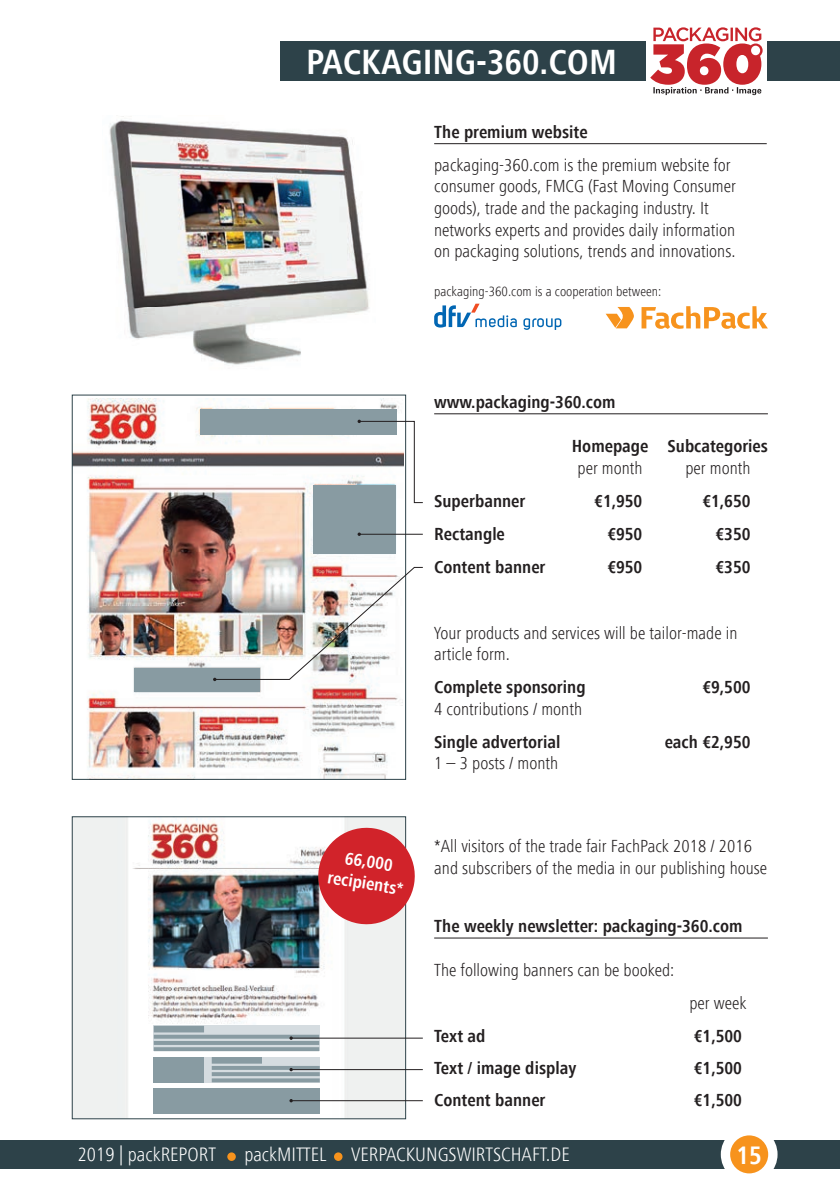
<style>
.page{position:relative;width:840px;height:1191px;background:#fff}
.page>*{position:absolute;margin:0;border:0;box-sizing:border-box;transform-origin:0 0}
.t1{font:700 condensed 36px "Frutiger Next Com";color:#fff}
.t2{font:700 condensed 26px "Frutiger Next Com";color:#fff}
.t3{font:300 condensed 20px "Frutiger Next Com";color:#fff}
.t4{font:300 condensed 18px/21.6px "Frutiger Next Com";color:#231f20}
.t5{font:700 condensed 18px "Frutiger Next Com";color:#231f20}
.t6{font:700 condensed 18px/21.6px "Frutiger Next Com";color:#fff;text-align:center}
.t7{font:300 condensed 14px "Frutiger Next Com";color:#231f20}
</style>
<div class="page">
<div style="left:0;top:1140px;width:839px;height:29px;background:#2d4249"></div>
<div style="left:227px;top:1152px;width:9px;height:9px;background:#f7931d;border-radius:50%"></div>
<div style="left:334px;top:1152px;width:8px;height:9px;background:#f7931d;border-radius:50%"></div>
<div style="left:280px;top:41px;width:559px;height:40px;background:#2d4249"></div>
<div style="left:645px;top:13px;width:121px;height:96px;background:#fff"></div>
<svg style="left:650px;top:27px;width:112px;height:68px"></svg>
<div style="left:720px;top:1126px;width:57px;height:56px;background:#fff;border-radius:50%"></div>
<div style="left:729px;top:1135px;width:38px;height:38px;background:#f7931d;border-radius:50%"></div>
<img style="left:74px;top:818px;width:329px;height:299px">
<div style="left:72px;top:816px;width:333px;height:303px;border:1px solid #2d4249"></div>
<div style="left:153px;top:1056px;width:166px;height:26px;background:#d5dce0"></div>
<div style="left:212px;top:1057px;width:50px;height:6px;background:#889ba2"></div>
<hr style="left:212px;top:1066px;width:107px;height:3px;background:#889ba2">
<hr style="left:212px;top:1072px;width:107px;height:4px;background:#889ba2">
<svg style="left:212px;top:1078px;width:107px;height:4px"></svg>
<div style="left:153px;top:1056px;width:51px;height:26px;background:#889ba2"></div>
<div style="left:153px;top:1025px;width:166px;height:26px;background:#d5dce0"></div>
<div style="left:154px;top:1025px;width:50px;height:7px;background:#889ba2"></div>
<svg style="left:154px;top:1034px;width:165px;height:4px"></svg>
<hr style="left:154px;top:1041px;width:165px;height:4px;background:#889ba2">
<svg style="left:154px;top:1047px;width:165px;height:4px"></svg>
<img style="left:74px;top:398px;width:329px;height:379px">
<div style="left:200px;top:409px;width:196px;height:25px;background:#889ba2"></div>
<div style="left:312px;top:485px;width:83px;height:68px;background:#889ba2"></div>
<div style="left:134px;top:667px;width:125px;height:24px;background:#889ba2"></div>
<svg style="left:605px;top:307px;width:28px;height:21px"></svg>
<svg style="left:641px;top:306px;width:126px;height:23px"></svg>
<svg style="left:314px;top:824px;width:101px;height:103px"></svg>
<img style="left:109px;top:116px;width:260px;height:249px">
<div style="left:153px;top:1088px;width:166px;height:25px;background:#889ba2"></div>
<hr style="left:434px;top:413px;width:333px;height:1px;background:#231f20">
<hr style="left:434px;top:937px;width:333px;height:1px;background:#231f20">
<hr style="left:434px;top:143px;width:332px;height:1px;background:#231f20">
<svg style="left:523px;top:318px;width:38px;height:12px"></svg>
<svg style="left:434px;top:304px;width:82px;height:23px"></svg>
<svg style="left:357px;top:420px;width:66px;height:83px"></svg>
<hr style="left:360px;top:534px;width:62px;height:1px;background:#231f20">
<svg style="left:357px;top:532px;width:4px;height:4px"></svg>
<hr style="left:292px;top:1037px;width:130px;height:1px;background:#231f20">
<svg style="left:289px;top:1036px;width:4px;height:3px"></svg>
<hr style="left:292px;top:1069px;width:130px;height:1px;background:#231f20">
<hr style="left:292px;top:1100px;width:130px;height:1px;background:#231f20">
<img style="left:213px;top:566px;width:210px;height:115px">
<h1 class="t1" style="left:306px;top:41px;width:312px">PACKAGING-360.COM</h1>
<p class="t5" style="left:434px;top:121px;width:155px">The premium website</p>
<p class="t4" style="left:434px;top:154px;width:303px">packaging-360.com is the premium website for consumer goods, FMCG (Fast Moving Consumer goods), trade and the packaging industry. It networks experts and provides daily information on packaging solutions, trends and innovations.</p>
<p class="t7" style="left:434px;top:283px;width:228px">packaging-360.com is a cooperation between:</p>
<p class="t5" style="left:434px;top:391px;width:183px">www.packaging-360.com</p>
<p class="t5" style="left:571px;top:436px;width:197px">Homepage Subcategories</p>
<p class="t4" style="left:577px;top:457px;width:67px">per month</p>
<p class="t4" style="left:685px;top:457px;width:67px">per month</p>
<p class="t5" style="left:434px;top:490px;width:93px">Superbanner</p>
<p class="t5" style="left:594px;top:490px;width:50px">€1,950</p>
<p class="t5" style="left:702px;top:490px;width:50px">€1,650</p>
<p class="t5" style="left:434px;top:523px;width:72px">Rectangle</p>
<p class="t5" style="left:607px;top:523px;width:36px">€950</p>
<p class="t5" style="left:715px;top:523px;width:36px">€350</p>
<p class="t5" style="left:434px;top:556px;width:113px">Content banner</p>
<p class="t5" style="left:607px;top:556px;width:36px">€950</p>
<p class="t5" style="left:715px;top:556px;width:36px">€350</p>
<p class="t6" style="left:332px;top:845px;width:78px;rotate:9deg">66,000 recipients*</p>
<p class="t4" style="left:434px;top:622px;width:305px">Your products and services will be tailor-made in article form.</p>
<p class="t5" style="left:434px;top:677px;width:153px">Complete sponsoring</p>
<p class="t5" style="left:702px;top:677px;width:50px">€9,500</p>
<p class="t4" style="left:434px;top:698px;width:149px">4 contributions / month</p>
<p class="t5" style="left:434px;top:731px;width:128px">Single advertorial</p>
<p class="t5" style="left:664px;top:731px;width:87px">each €2,950</p>
<p class="t4" style="left:434px;top:752px;width:125px">1 – 3 posts / month</p>
<p class="t4" style="left:434px;top:835px;width:334px">*All visitors of the trade fair FachPack 2018 / 2016 and subscribers of the media in our publishing house</p>
<p class="t5" style="left:434px;top:915px;width:310px">The weekly newsletter: packaging-360.com</p>
<p class="t4" style="left:434px;top:959px;width:241px">The following banners can be booked:</p>
<p class="t4" style="left:689px;top:992px;width:58px">per week</p>
<p class="t5" style="left:434px;top:1026px;width:53px">Text ad</p>
<p class="t5" style="left:693px;top:1026px;width:50px">€1,500</p>
<p class="t5" style="left:434px;top:1057px;width:144px">Text / image display</p>
<p class="t5" style="left:693px;top:1057px;width:50px">€1,500</p>
<p class="t5" style="left:434px;top:1089px;width:113px">Content banner</p>
<p class="t5" style="left:693px;top:1089px;width:50px">€1,500</p>
<p class="t3" style="left:78px;top:1143px;width:140px">2019 | packREPORT</p>
<p class="t3" style="left:244px;top:1143px;width:327px">packMITTEL VERPACKUNGSWIRTSCHAFT.DE</p>
<h2 class="t2" style="left:736px;top:1140px;width:27px">15</h2>
</div>
